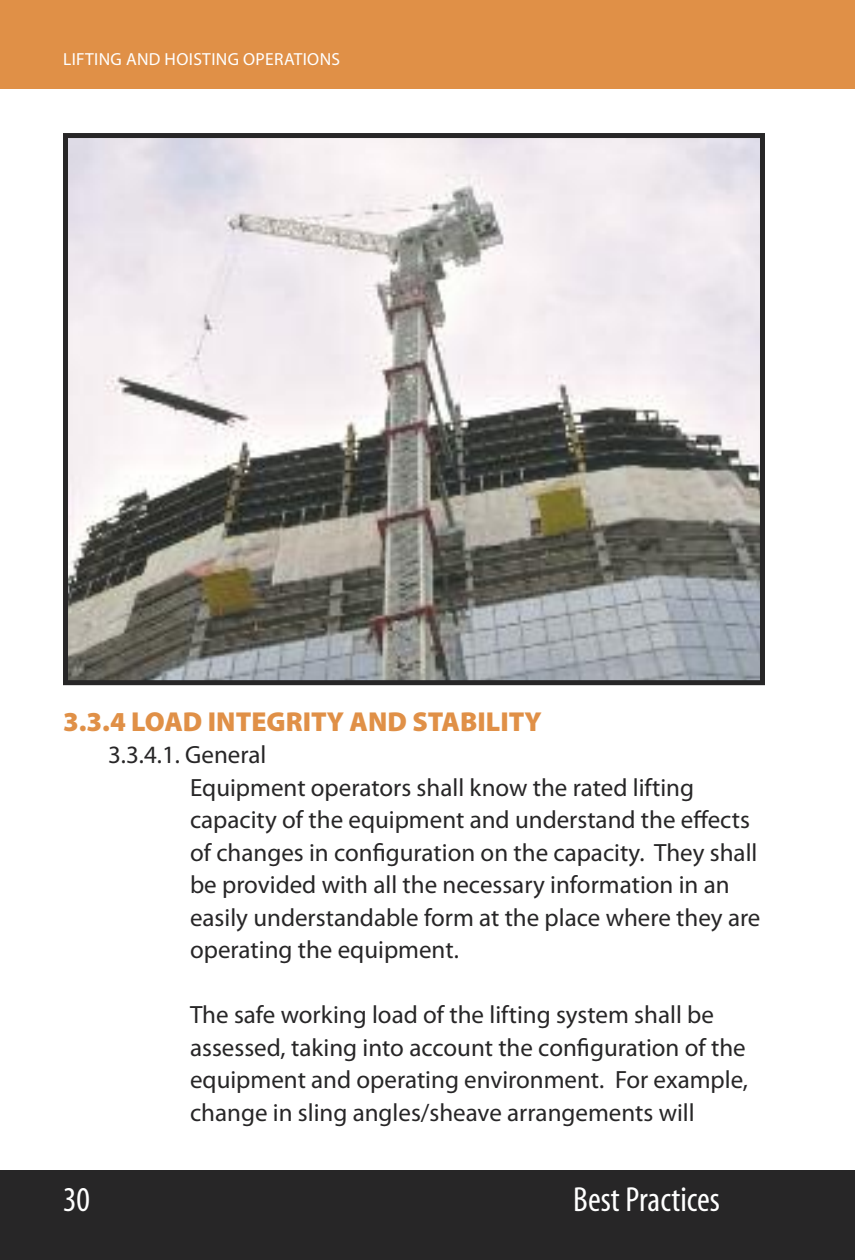
<style>
.page{position:relative;width:855px;height:1260px;background:#fff}
.page>*{position:absolute;margin:0;border:0;box-sizing:border-box;transform-origin:0 0}
.t1{font:condensed 35px "Myriad";color:#fff}
.t2{font:900 27.5px "Myriad Pro";color:#e09047}
.t3{font:25px/32.5px "Myriad Pro";color:#272627}
.t4{font:17.5px "Myriad Pro";letter-spacing:.02em;color:#fff}
</style>
<div class="page">
<div style="left:0;top:1170px;width:855px;height:90px;background:#272627"></div>
<div style="left:0;top:0;width:855px;height:89px;background:#e09047"></div>
<img style="left:69px;top:139px;width:690px;height:540px">
<div style="left:63px;top:133px;width:702px;height:552px;border:5px solid #272627"></div>
<p class="t4" style="left:63px;top:53px;width:279px">LIFTING AND HOISTING OPERATIONS</p>
<p class="t2" style="left:63px;top:711px;width:480px">3.3.4 LOAD INTEGRITY AND STABILITY</p>
<p class="t3" style="left:190px;top:741px;width:572px;text-indent:-82px">3.3.4.1. General<br>Equipment operators shall know the rated lifting capacity of the equipment and understand the effects of changes in configuration on the capacity. They shall be provided with all the necessary information in an easily understandable form at the place where they are operating the equipment.</p>
<p class="t3" style="left:190px;top:1001px;width:560px">The safe working load of the lifting system shall be assessed, taking into account the configuration of the equipment and operating environment. For example, change in sling angles/sheave arrangements will</p>
<h1 class="t1" style="left:63px;top:1188px;width:28px">30</h1>
<h1 class="t1" style="left:573px;top:1188px;width:148px">Best Practices</h1>
</div>
